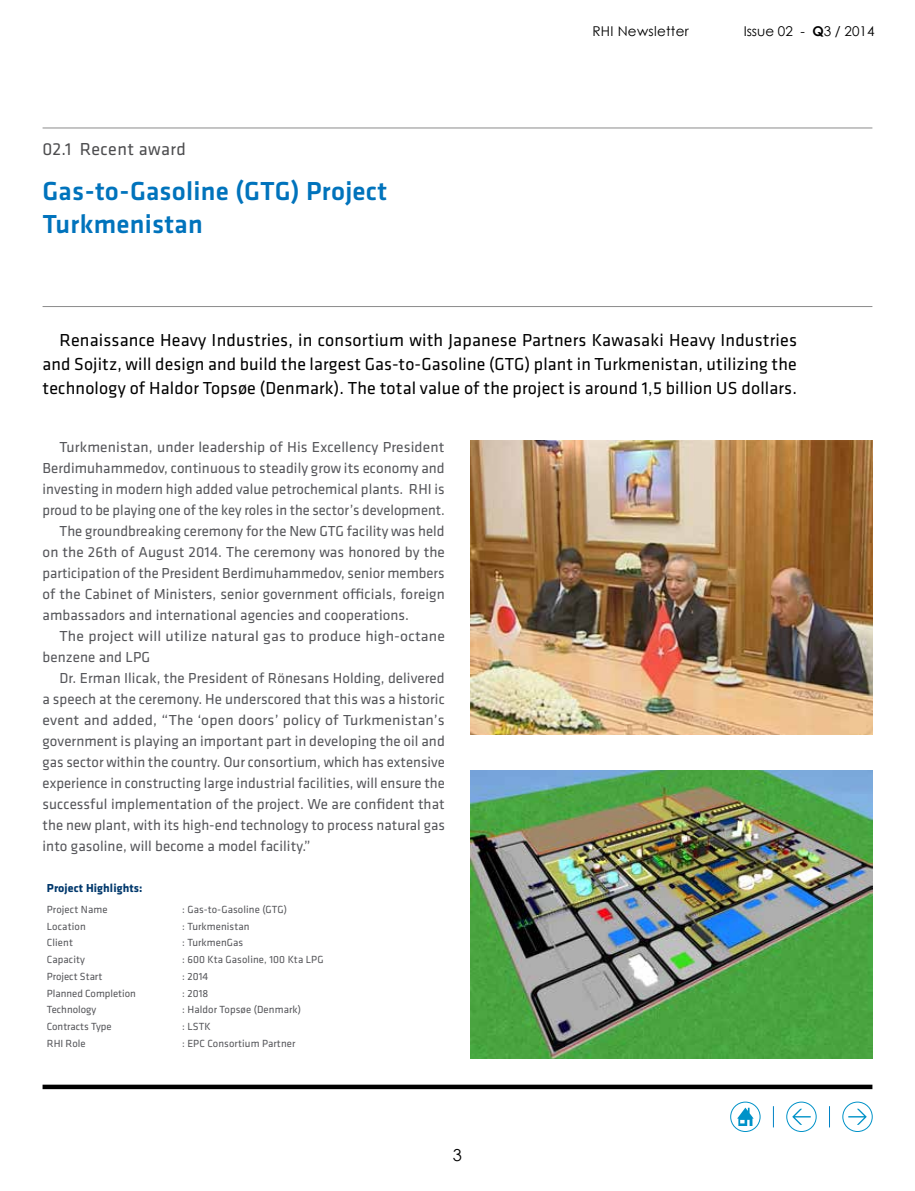
<style>
.page{position:relative;width:915px;height:1191px;background:#fff}
.page>*{position:absolute;margin:0;border:0;box-sizing:border-box;transform-origin:0 0}
.t1{font:500 27px/32.4px "Klavika";letter-spacing:.01em;color:#0073bc}
.t2{font:18px/24px "Klavika";letter-spacing:.01em;color:#000;text-align:justify}
.t3{font:18px "Klavika";letter-spacing:.025em;color:#4d4d4f}
.t4{font:16.5px "Century Gothic";color:#000}
.t5{font:15px "Klavika";letter-spacing:.005em;color:#55565a}
.t6{font:15px "Klavika";letter-spacing:.005em;color:#55565a;scale:1.05 1}
.t7{font:15px "Klavika";letter-spacing:.005em;color:#55565a;scale:1.04 1}
.t8{font:13.5px "Century Gothic";color:#000}
.t9{font:13.5px "Century Gothic";letter-spacing:.02em;color:#000}
.t10{font:700 12px "Klavika";letter-spacing:.01em;color:#00386c}
.t11{font:10.65px "Klavika";letter-spacing:.01em;color:#55565a}
.s1{font-weight:700}
</style>
<div class="page">
<div style="left:43px;top:1084px;width:829px;height:5px;background:#000"></div>
<hr style="left:43px;top:306px;width:829px;height:1px;background:#000">
<hr style="left:43px;top:128px;width:829px;height:1px;background:#000">
<img style="left:470px;top:441px;width:402px;height:293px">
<img style="left:470px;top:770px;width:402px;height:288px">
<svg style="left:848px;top:1108px;width:18px;height:16px"></svg>
<div style="left:842px;top:1102px;width:30px;height:29px;border:1px solid #0092c8;border-radius:50%"></div>
<svg style="left:792px;top:1108px;width:18px;height:16px"></svg>
<div style="left:786px;top:1102px;width:30px;height:29px;border:1px solid #0092c8;border-radius:50%"></div>
<div style="left:730px;top:1102px;width:30px;height:29px;border:1px solid #0092c8;border-radius:50%"></div>
<svg style="left:737px;top:1107px;width:16px;height:19px"></svg>
<svg style="left:772px;top:1106px;width:1px;height:21px"></svg>
<p class="t3" style="left:43px;top:139px;width:145px">02.1 Recent award</p>
<h1 class="t1" style="left:43px;top:176px;width:346px">Gas-to-Gasoline (GTG) Project<br>Turkmenistan</h1>
<p class="t9" style="left:592px;top:21px;width:98px">RHI Newsletter</p>
<p class="t8" style="left:743px;top:21px;width:132px">Issue 02 - <span class="s1">Q</span>3 / 2014</p>
<p class="t2" style="left:43px;top:328px;width:755px;text-indent:17px">Renaissance Heavy Industries, in consortium with Japanese Partners Kawasaki Heavy Industries and Sojitz, will design and build the largest Gas-to-Gasoline (GTG) plant in Turkmenistan, utilizing the technology of Haldor Topsøe (Denmark). The total value of the project is around 1,5 billion US dollars.</p>
<p class="t5" style="left:60px;top:439px;width:386px">Turkmenistan, under leadership of His Excellency President</p>
<p class="t5" style="left:43px;top:460px;width:403px">Berdimuhammedov, continuous to steadily grow its economy and</p>
<p class="t5" style="left:43px;top:481px;width:403px">investing in modern high added value petrochemical plants. RHI is</p>
<p class="t5" style="left:43px;top:502px;width:403px">proud to be playing one of the key roles in the sector’s development.</p>
<p class="t5" style="left:60px;top:523px;width:386px">The groundbreaking ceremony for the New GTG facility was held</p>
<p class="t5" style="left:43px;top:544px;width:404px">on the 26th of August 2014. The ceremony was honored by the</p>
<p class="t5" style="left:43px;top:565px;width:403px">participation of the President Berdimuhammedov, senior members</p>
<p class="t5" style="left:43px;top:586px;width:403px">of the Cabinet of Ministers, senior government officials, foreign</p>
<p class="t5" style="left:43px;top:607px;width:368px">ambassadors and international agencies and cooperations.</p>
<p class="t6" style="left:60px;top:628px;width:368px">The project will utilize natural gas to produce high-octane</p>
<p class="t5" style="left:43px;top:649px;width:109px">benzene and LPG</p>
<p class="t5" style="left:60px;top:670px;width:386px">Dr. Erman Ilicak, the President of Rönesans Holding, delivered</p>
<p class="t5" style="left:43px;top:691px;width:403px">a speech at the ceremony. He underscored that this was a historic</p>
<p class="t7" style="left:43px;top:712px;width:388px">event and added, “The ‘open doors’ policy of Turkmenistan’s</p>
<p class="t5" style="left:43px;top:733px;width:403px">government is playing an important part in developing the oil and</p>
<p class="t5" style="left:43px;top:754px;width:404px">gas sector within the country. Our consortium, which has extensive</p>
<p class="t5" style="left:43px;top:775px;width:404px">experience in constructing large industrial facilities, will ensure the</p>
<p class="t5" style="left:43px;top:796px;width:403px">successful implementation of the project. We are confident that</p>
<p class="t5" style="left:43px;top:817px;width:404px">the new plant, with its high-end technology to process natural gas</p>
<p class="t5" style="left:43px;top:838px;width:269px">into gasoline, will become a model facility.”</p>
<p class="t10" style="left:47px;top:881px;width:97px">Project Highlights:</p>
<p class="t11" style="left:47px;top:903px;width:62px">Project Name</p>
<p class="t11" style="left:182px;top:903px;width:106px">: Gas-to-Gasoline (GTG)</p>
<p class="t11" style="left:47px;top:920px;width:40px">Location</p>
<p class="t11" style="left:182px;top:920px;width:69px">: Turkmenistan</p>
<p class="t11" style="left:47px;top:937px;width:28px">Client</p>
<p class="t11" style="left:182px;top:937px;width:63px">: TurkmenGas</p>
<p class="t11" style="left:47px;top:953px;width:40px">Capacity</p>
<p class="t11" style="left:182px;top:953px;width:143px">: 600 Kta Gasoline, 100 Kta LPG</p>
<p class="t11" style="left:47px;top:970px;width:57px">Project Start</p>
<p class="t11" style="left:182px;top:970px;width:28px">: 2014</p>
<p class="t11" style="left:47px;top:987px;width:91px">Planned Completion</p>
<p class="t11" style="left:182px;top:987px;width:28px">: 2018</p>
<p class="t11" style="left:47px;top:1004px;width:51px">Technology</p>
<p class="t11" style="left:182px;top:1004px;width:120px">: Haldor Topsøe (Denmark)</p>
<p class="t11" style="left:47px;top:1020px;width:66px">Contracts Type</p>
<p class="t11" style="left:182px;top:1020px;width:30px">: LSTK</p>
<p class="t11" style="left:47px;top:1037px;width:40px">RHI Role</p>
<p class="t11" style="left:182px;top:1037px;width:115px">: EPC Consortium Partner</p>
<p class="t4" style="left:453px;top:1143px;width:11px">3</p>
</div>
